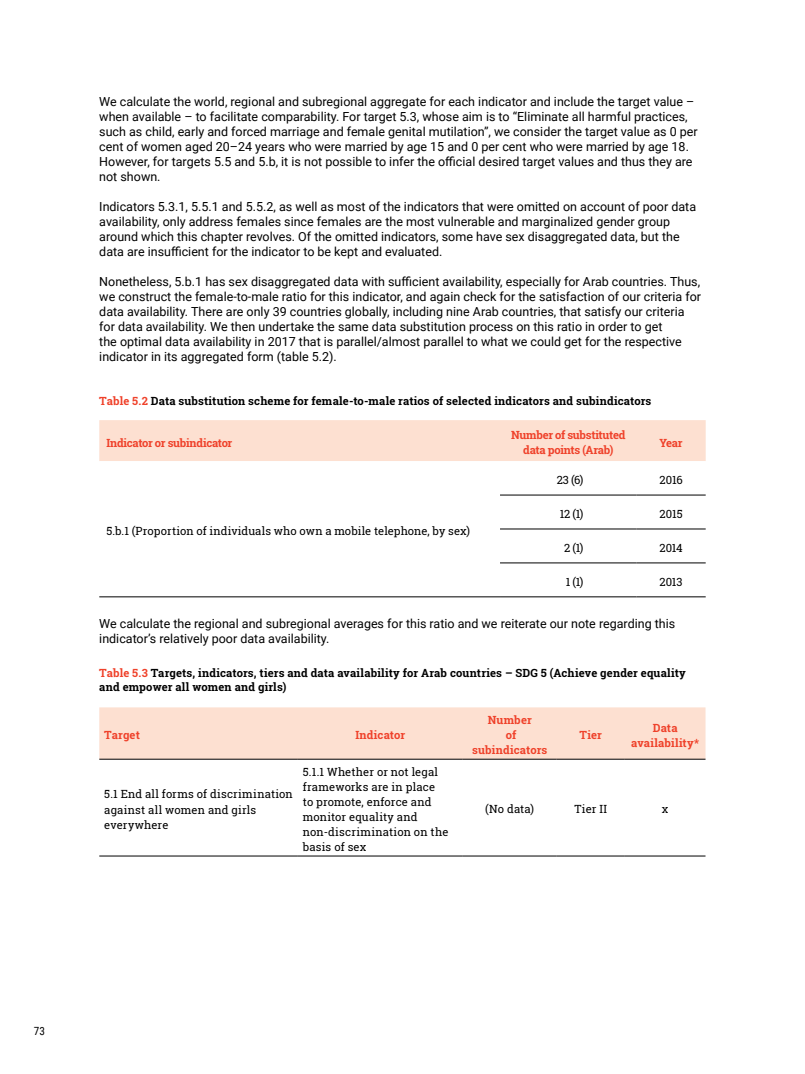
<style>
.page{position:relative;width:805px;height:1074px;background:#fff}
.page>*{position:absolute;margin:0;border:0;box-sizing:border-box;transform-origin:0 0}
.t1{font:12.5px/15px "Roboto";color:#000}
.t2{font:11.25px/15px "Roboto Slab";letter-spacing:.01em;color:#000}
.t3{font:700 11.25px/13.8px "Roboto Slab";letter-spacing:.01em;color:#000}
.t4{font:700 11.25px/15px "Roboto Slab";letter-spacing:-.005em;color:#ef412a;text-align:center}
.t5{font:700 11.25px/15px "Roboto Slab";letter-spacing:-.025em;color:#ef412a;text-align:center}
.t6{font:700 11.25px "Roboto Slab";letter-spacing:-.03em;color:#ef412a}
.t7{font:700 11.25px/15px "Roboto Slab";letter-spacing:.015em;color:#ef412a;text-align:center}
.t8{font:11.25px "Roboto Condensed";color:#000}
.s1{color:#ef412a}
</style>
<div class="page">
<div style="left:99px;top:420px;width:606px;height:41px;background:#fde0d1"></div>
<svg style="left:500px;top:494px;width:205px;height:69px"></svg>
<hr style="left:99px;top:596px;width:401px;height:1px;background:#000">
<hr style="left:500px;top:495px;width:136px;height:1px;background:#000">
<hr style="left:500px;top:529px;width:136px;height:1px;background:#000">
<hr style="left:500px;top:563px;width:136px;height:1px;background:#000">
<hr style="left:500px;top:596px;width:136px;height:1px;background:#000">
<hr style="left:636px;top:495px;width:69px;height:1px;background:#000">
<hr style="left:636px;top:529px;width:69px;height:1px;background:#000">
<hr style="left:636px;top:563px;width:69px;height:1px;background:#000">
<hr style="left:636px;top:596px;width:69px;height:1px;background:#000">
<div style="left:99px;top:707px;width:606px;height:52px;background:#fde0d1"></div>
<hr style="left:99px;top:759px;width:199px;height:1px;background:#000">
<hr style="left:298px;top:759px;width:164px;height:1px;background:#000">
<hr style="left:462px;top:759px;width:94px;height:1px;background:#000">
<hr style="left:556px;top:759px;width:68px;height:1px;background:#000">
<hr style="left:624px;top:759px;width:81px;height:1px;background:#000">
<hr style="left:99px;top:856px;width:199px;height:1px;background:#000">
<hr style="left:298px;top:856px;width:164px;height:1px;background:#000">
<hr style="left:462px;top:856px;width:94px;height:1px;background:#000">
<hr style="left:556px;top:856px;width:68px;height:1px;background:#000">
<hr style="left:624px;top:856px;width:81px;height:1px;background:#000">
<p class="t1" style="left:99px;top:93px;width:599px">We calculate the world, regional and subregional aggregate for each indicator and include the target value – when available – to facilitate comparability. For target 5.3, whose aim is to “Eliminate all harmful practices, such as child, early and forced marriage and female genital mutilation”, we consider the target value as 0 per cent of women aged 20–24 years who were married by age 15 and 0 per cent who were married by age 18.<br>However, for targets 5.5 and 5.b, it is not possible to infer the official desired target values and thus they are not shown.</p>
<p class="t1" style="left:99px;top:198px;width:598px">Indicators 5.3.1, 5.5.1 and 5.5.2, as well as most of the indicators that were omitted on account of poor data availability, only address females since females are the most vulnerable and marginalized gender group around which this chapter revolves. Of the omitted indicators, some have sex disaggregated data, but the data are insufficient for the indicator to be kept and evaluated.</p>
<p class="t1" style="left:99px;top:273px;width:603px">Nonetheless, 5.b.1 has sex disaggregated data with sufficient availability, especially for Arab countries. Thus, we construct the female-to-male ratio for this indicator, and again check for the satisfaction of our criteria for data availability. There are only 39 countries globally, including nine Arab countries, that satisfy our criteria for data availability. We then undertake the same data substitution process on this ratio in order to get<br>the optimal data availability in 2017 that is parallel/almost parallel to what we could get for the respective indicator in its aggregated form (table 5.2).</p>
<p class="t3" style="left:99px;top:393px;width:553px"><span class="s1">Table 5.2</span> Data substitution scheme for female-to-male ratios of selected indicators and subindicators</p>
<p class="t6" style="left:106px;top:435px;width:127px">Indicator or subindicator</p>
<p class="t5" style="left:511px;top:427px;width:116px">Number of substituted data points (Arab)</p>
<p class="t4" style="left:659px;top:435px;width:25px">Year</p>
<p class="t2" style="left:106px;top:523px;width:365px">5.b.1 (Proportion of individuals who own a mobile telephone, by sex)</p>
<p class="t2" style="left:556px;top:472px;width:28px">23 (6)</p>
<p class="t2" style="left:659px;top:472px;width:25px">2016</p>
<p class="t2" style="left:559px;top:506px;width:25px">12 (1)</p>
<p class="t2" style="left:659px;top:506px;width:24px">2015</p>
<p class="t2" style="left:564px;top:540px;width:21px">2 (1)</p>
<p class="t2" style="left:659px;top:540px;width:25px">2014</p>
<p class="t2" style="left:565px;top:574px;width:19px">1 (1)</p>
<p class="t2" style="left:659px;top:574px;width:25px">2013</p>
<p class="t1" style="left:99px;top:616px;width:577px">We calculate the regional and subregional averages for this ratio and we reiterate our note regarding this indicator’s relatively poor data availability.</p>
<p class="t3" style="left:99px;top:666px;width:588px"><span class="s1">Table 5.3</span> Targets, indicators, tiers and data availability for Arab countries – SDG 5 (Achieve gender equality and empower all women and girls)</p>
<p class="t4" style="left:104px;top:727px;width:37px">Target</p>
<p class="t4" style="left:355px;top:727px;width:51px">Indicator</p>
<p class="t4" style="left:472px;top:712px;width:77px">Number<br>of subindicators</p>
<p class="t4" style="left:579px;top:727px;width:24px">Tier</p>
<p class="t7" style="left:631px;top:720px;width:69px">Data availability*</p>
<p class="t2" style="left:104px;top:787px;width:190px">5.1 End all forms of discrimination against all women and girls everywhere</p>
<p class="t2" style="left:303px;top:764px;width:147px">5.1.1 Whether or not legal frameworks are in place<br>to promote, enforce and monitor equality and non‑discrimination on the basis of sex</p>
<p class="t2" style="left:485px;top:801px;width:50px">(No data)</p>
<p class="t2" style="left:574px;top:801px;width:34px">Tier II</p>
<p class="t2" style="left:661px;top:801px;width:8px">x</p>
<p class="t8" style="left:34px;top:1023px;width:13px">73</p>
</div>
